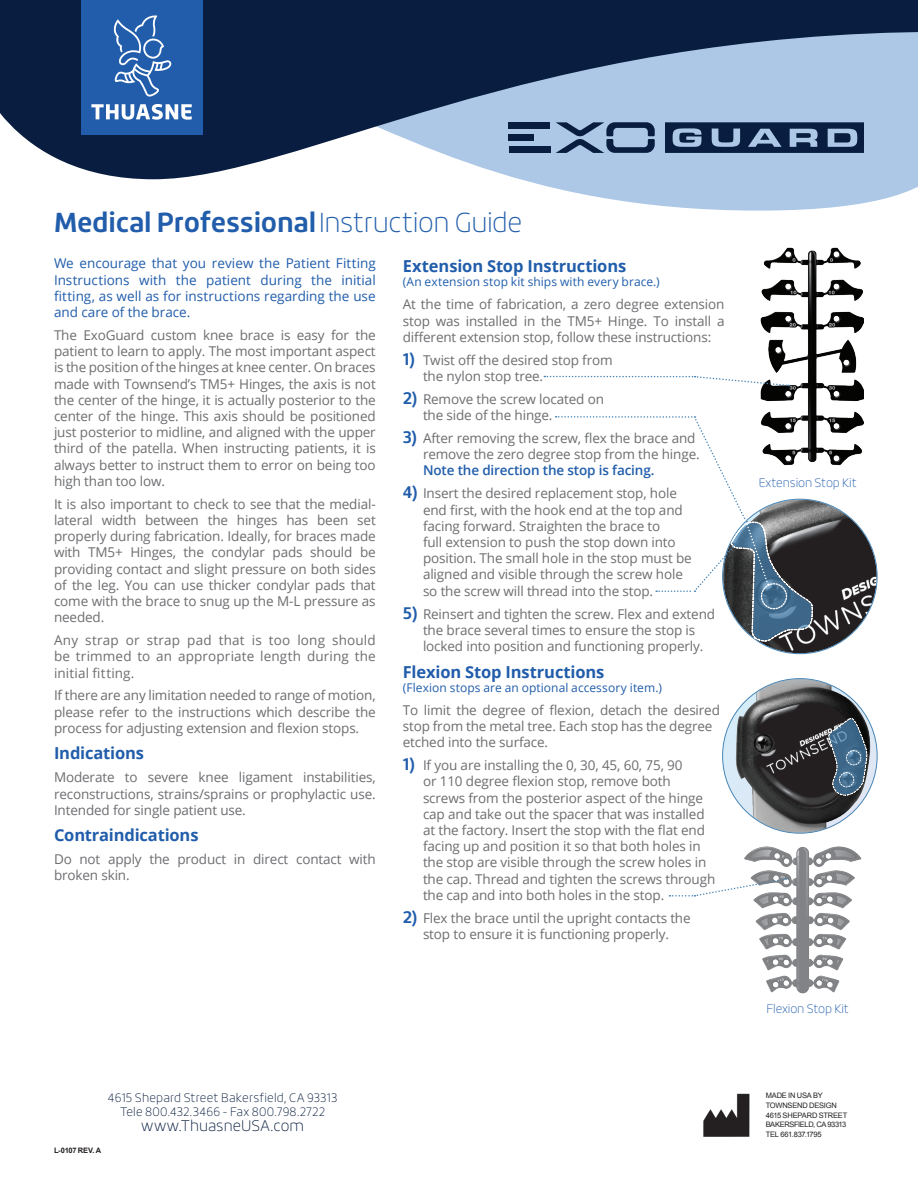
<style>
.page{position:relative;width:918px;height:1188px;background:#fff}
.page>*{position:absolute;margin:0;border:0;box-sizing:border-box;transform-origin:0 0}
.t1{font:700 27px "Roihu";letter-spacing:-.01em;color:#215dab}
.t2{font:700 16.5px "Open Sans";letter-spacing:-.01em;color:#215dab}
.t3{font:100 15px "Roihu";color:#081d3f}
.t4{font:13.5px/16.2px "Open Sans";letter-spacing:-.01em;color:#6c6d70}
.t5{font:13.5px/16.2px "Open Sans";color:#215dab;text-align:justify}
.t6{font:600 13.5px "Open Sans";letter-spacing:-.01em;color:#215dab}
.t7{font:12px "Open Sans";letter-spacing:.005em;color:#215dab}
.t8{font:100 12px/14.4px "Roihu";letter-spacing:.01em;color:#081d3f;text-align:center}
.t9{font:100 12px "Roihu";letter-spacing:-.01em;color:#215dab}
.t10{font:7.5px/9.8px "Arial";letter-spacing:-.035em;color:#231f20}
.t11{font:700 7.5px "Arial";letter-spacing:-.04em;color:#231f20}
.s1{font-weight:100}
.s2{font-family:"Roihu";font-weight:700;font-size:16.5px;color:#215dab}
</style>
<div class="page">
<svg style="left:143px;top:179px;width:775px;height:32px"></svg>
<svg style="left:0;top:0;width:918px;height:179px;background:#556a89"></svg>
<div style="left:81px;top:0;width:121px;height:135px;background:#215dab"></div>
<svg style="left:91px;top:104px;width:101px;height:16px"></svg>
<svg style="left:113px;top:15px;width:59px;height:82px"></svg>
<img style="left:703px;top:1093px;width:47px;height:44px">
<svg style="left:665px;top:122px;width:199px;height:31px;background:#374e6f"></svg>
<div style="left:509px;top:122px;width:41px;height:7px;background:#081d3f"></div>
<div style="left:509px;top:135px;width:25px;height:6px;background:#081d3f"></div>
<div style="left:509px;top:146px;width:41px;height:7px;background:#081d3f"></div>
<svg style="left:556px;top:122px;width:99px;height:31px;background:#6a82a2"></svg>
<img style="left:744px;top:846px;width:118px;height:148px">
<img style="left:760px;top:247px;width:104px;height:219px">
<img style="left:760px;top:500px;width:117px;height:153px">
<img style="left:723px;top:679px;width:148px;height:154px">
<svg style="left:828px;top:718px;width:40px;height:78px;background:#4d677c"></svg>
<svg style="left:544px;top:375px;width:245px;height:12px"></svg>
<svg style="left:556px;top:416px;width:257px;height:227px"></svg>
<svg style="left:669px;top:878px;width:118px;height:19px"></svg>
<h1 class="t1" style="left:54px;top:207px;width:470px">Medical Professional<span class="s1">Instruction Guide</span></h1>
<p class="t5" style="left:54px;top:255px;width:323px">We encourage that you review the Patient Fitting Instructions with the patient during the initial fitting, as well as for instructions regarding the use and care of the brace.</p>
<p class="t4" style="left:54px;top:327px;width:323px;text-align:justify">The ExoGuard custom knee brace is easy for the patient to learn to apply. The most important aspect is the position of the hinges at knee center. On braces made with Townsend’s TM5+ Hinges, the axis is not the center of the hinge, it is actually posterior to the center of the hinge. This axis should be positioned just posterior to midline, and aligned with the upper third of the patella. When instructing patients, it is always better to instruct them to error on being too high than too low.</p>
<p class="t4" style="left:54px;top:495px;width:323px;text-align:justify">It is also important to check to see that the medial&shy;lateral width between the hinges has been set properly during fabrication. Ideally, for braces made with TM5+ Hinges, the condylar pads should be providing contact and slight pressure on both sides of the leg. You can use thicker condylar pads that come with the brace to snug up the M-L pressure as needed.</p>
<p class="t4" style="left:54px;top:632px;width:323px;text-align:justify">Any strap or strap pad that is too long should be trimmed to an appropriate length during the initial fitting.</p>
<p class="t4" style="left:54px;top:687px;width:323px;text-align:justify">If there are any limitation needed to range of motion, please refer to the instructions which describe the process for adjusting extension and flexion stops.</p>
<p class="t2" style="left:54px;top:742px;width:92px">Indications</p>
<p class="t4" style="left:54px;top:769px;width:323px;text-align:justify">Moderate to severe knee ligament instabilities, reconstructions, strains/sprains or prophylactic use.<br>Intended for single patient use.</p>
<p class="t2" style="left:54px;top:824px;width:146px">Contraindications</p>
<p class="t4" style="left:54px;top:851px;width:323px">Do not apply the product in direct contact with broken skin.</p>
<p class="t2" style="left:403px;top:254px;width:225px">Extension Stop Instructions</p>
<p class="t7" style="left:403px;top:274px;width:258px">(An extension stop kit ships with every brace.)</p>
<p class="t4" style="left:403px;top:296px;width:323px;text-align:justify">At the time of fabrication, a zero degree extension stop was installed in the TM5+ Hinge. To install a different extension stop, follow these instructions:</p>
<p class="t4" style="left:423px;top:351px;width:191px;text-indent:-20px"><span class="s2">1)</span> Twist off the desired stop from the nylon stop tree.</p>
<p class="t4" style="left:423px;top:391px;width:183px;text-indent:-20px"><span class="s2">2)</span> Remove the screw located on the side of the hinge.</p>
<p class="t4" style="left:423px;top:430px;width:278px;text-indent:-20px"><span class="s2">3)</span> After removing the screw, flex the brace and remove the zero degree stop from the hinge.</p>
<p class="t6" style="left:423px;top:461px;width:233px">Note the direction the stop is facing.</p>
<p class="t4" style="left:423px;top:485px;width:270px;text-indent:-20px"><span class="s2">4)</span> Insert the desired replacement stop, hole end first, with the hook end at the top and facing forward. Straighten the brace to<br>full extension to push the stop down into position. The small hole in the stop must be aligned and visible through the screw hole so the screw will thread into the stop.</p>
<p class="t4" style="left:423px;top:605px;width:294px;text-indent:-20px"><span class="s2">5)</span> Reinsert and tighten the screw. Flex and extend the brace several times to ensure the stop is locked into position and functioning properly.</p>
<p class="t2" style="left:403px;top:660px;width:203px">Flexion Stop Instructions</p>
<p class="t7" style="left:403px;top:679px;width:261px">(Flexion stops are an optional accessory item.)</p>
<p class="t4" style="left:403px;top:702px;width:319px">To limit the degree of flexion, detach the desired stop from the metal tree. Each stop has the degree etched into the surface.</p>
<p class="t4" style="left:423px;top:757px;width:294px;text-indent:-20px"><span class="s2">1)</span> If you are installing the 0, 30, 45, 60, 75, 90<br>or 110 degree flexion stop, remove both screws from the posterior aspect of the hinge cap and take out the spacer that was installed at the factory. Insert the stop with the flat end facing up and position it so that both holes in the stop are visible through the screw holes in the cap. Thread and tighten the screws through the cap and into both holes in the stop.</p>
<p class="t4" style="left:403px;top:909px;width:289px;text-align:center"><span class="s2">2)</span> Flex the brace until the upright contacts the stop to ensure it is functioning properly.</p>
<p class="t8" style="left:108px;top:1090px;width:231px">4615 Shepard Street Bakersfield, CA 93313<br>Tele 800.432.3466 - Fax 800.798.2722</p>
<p class="t3" style="left:141px;top:1117px;width:164px">www.ThuasneUSA.com</p>
<p class="t11" style="left:54px;top:1145px;width:49px">L-0107 REV. A</p>
<p class="t9" style="left:759px;top:475px;width:100px">Extension Stop Kit</p>
<p class="t9" style="left:767px;top:1001px;width:84px">Flexion Stop Kit</p>
<p class="t10" style="left:766px;top:1091px;width:83px">MADE IN USA BY<br>TOWNSEND DESIGN<br>4615 SHEPARD STREET<br>BAKERSFIELD, CA 93313<br>TEL 661.837.1795</p>
</div>
